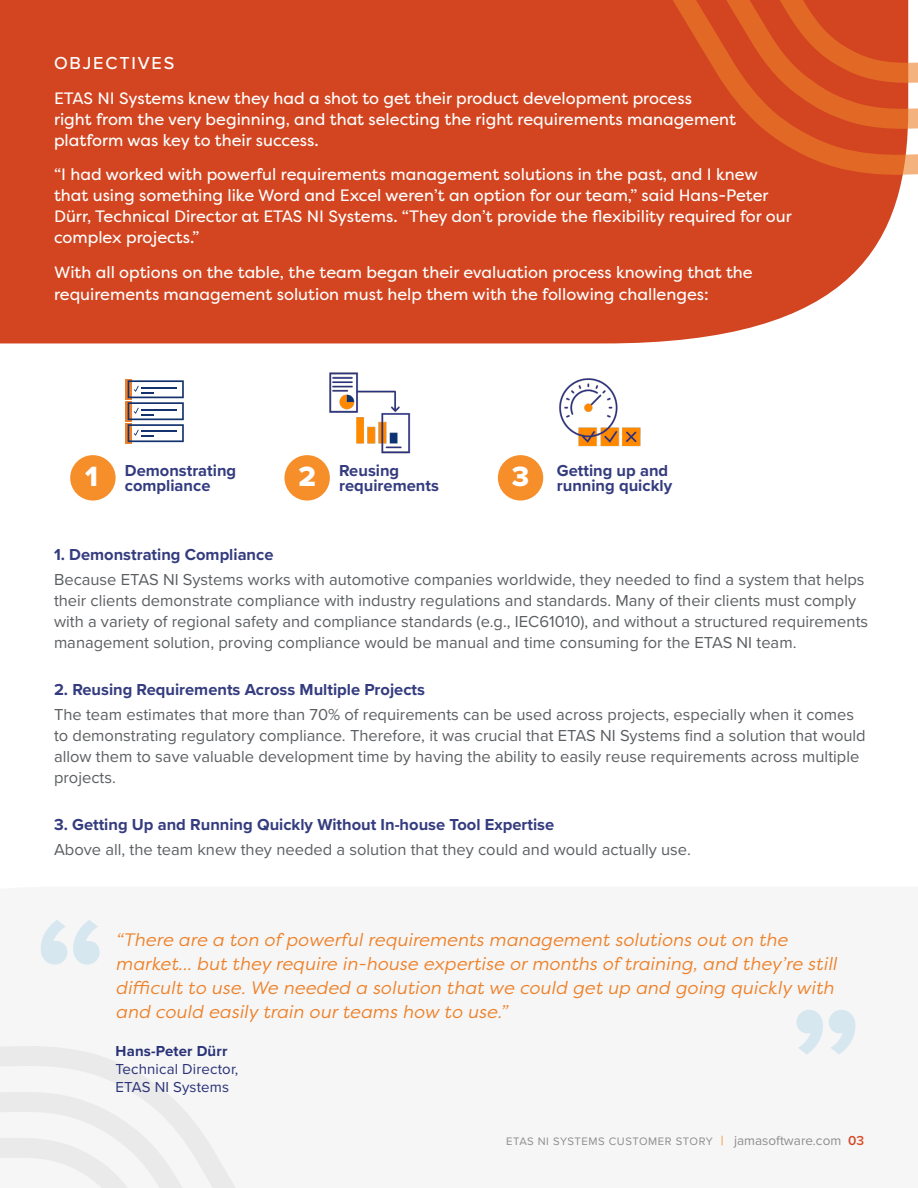
<style>
.page{position:relative;width:918px;height:1188px;background:#fff}
.page>*{position:absolute;margin:0;border:0;box-sizing:border-box;transform-origin:0 0}
.t1{font:28.8px "Proxima Nova Extrabld";color:#fff}
.t2{font:italic 18px/24px "Filson Pro";letter-spacing:.01em;color:#ee8129}
.t3{font:500 18px "Proxima Nova";letter-spacing:.1em;color:#fff}
.Bullets_Summary_Page{font:16.5px/21px "Proxima Nova";color:#5c5f62}
.t4{font:16.5px/21px "Filson Pro";color:#fff}
.list_text{font:700 16.5px/15px "Proxima Nova";color:#343c7f}
.t5{font:15px/18px "Proxima Nova";letter-spacing:.01em;color:#293278}
.t6{font:11.25px "Proxima Nova";letter-spacing:.05em;color:#8e8d8f}
.s1{font-weight:700}
.s2{font-size:13.5px;color:#f68c2a}
.s3{font-size:13.5px}
.s4{font-weight:600;font-size:13.5px;color:#d24728}
.s5{font-weight:600;font-size:13.5px;color:#d8502a}
</style>
<div class="page">
<svg style="left:0;top:1046px;width:166px;height:46px;fill:#f6f6f6"></svg>
<svg style="left:0;top:1092px;width:236px;height:96px"></svg>
<div style="left:0;top:0;width:903px;height:343px;background:#d24520"></div>
<img style="left:329px;top:372px;width:82px;height:82px">
<img style="left:559px;top:378px;width:82px;height:69px">
<svg style="left:41px;top:920px;width:59px;height:45px"></svg>
<div style="left:70px;top:455px;width:46px;height:46px;background:#f68e2a;border-radius:50%"></div>
<div style="left:284px;top:455px;width:46px;height:46px;background:#f68e2a;border-radius:50%"></div>
<div style="left:498px;top:455px;width:45px;height:46px;background:#f68e2a;border-radius:50%"></div>
<svg style="left:620px;top:0;width:298px;height:175px;background:#d54d25"></svg>
<svg style="left:673px;top:0;width:245px;height:129px;background:#d85526"></svg>
<svg style="left:796px;top:1010px;width:59px;height:45px"></svg>
<svg style="left:125px;top:423px;width:7px;height:20px"></svg>
<svg style="left:125px;top:401px;width:3px;height:20px"></svg>
<svg style="left:125px;top:379px;width:7px;height:20px"></svg>
<svg style="left:128px;top:380px;width:56px;height:62px"></svg>
<p class="t3" style="left:54px;top:50px;width:122px">OBJECTIVES</p>
<h1 class="t4" style="left:54px;top:87px;width:683px">ETAS NI Systems knew they had a shot to get their product development process<br>right from the very beginning, and that selecting the right requirements management platform was key to their success.</h1>
<h1 class="t4" style="left:54px;top:164px;width:739px">“I had worked with powerful requirements management solutions in the past, and I knew that using something like Word and Excel weren’t an option for our team,” said Hans-Peter Dürr, Technical Director at ETAS NI Systems. “They don’t provide the flexibility required for our complex projects.”</h1>
<h1 class="t4" style="left:54px;top:261px;width:700px;line-height:22.5px">With all options on the table, the team began their evaluation process knowing that the requirements management solution must help them with the following challenges:</h1>
<p class="list_text" style="left:125px;top:463px;width:113px">Demonstrating compliance</p>
<p class="list_text" style="left:339px;top:463px;width:101px">Reusing requirements</p>
<p class="list_text" style="left:557px;top:463px;width:117px">Getting up and running quickly</p>
<h1 class="t1" style="left:85px;top:455px;width:14px">1</h1>
<h1 class="t1" style="left:298px;top:455px;width:19px">2</h1>
<h1 class="t1" style="left:512px;top:455px;width:19px">3</h1>
<p class="list_text" style="left:54px;top:547px;width:221px">1. Demonstrating Compliance</p>
<p class="Bullets_Summary_Page" style="left:54px;top:569px;width:816px">Because ETAS NI Systems works with automotive companies worldwide, they needed to find a system that helps their clients demonstrate compliance with industry regulations and standards. Many of their clients must comply with a variety of regional safety and compliance standards (e.g., IEC61010), and without a structured requirements management solution, proving compliance would be manual and time consuming for the ETAS NI team.</p>
<p class="list_text" style="left:54px;top:682px;width:373px">2. Reusing Requirements Across Multiple Projects</p>
<p class="Bullets_Summary_Page" style="left:54px;top:704px;width:813px">The team estimates that more than 70% of requirements can be used across projects, especially when it comes to demonstrating regulatory compliance. Therefore, it was crucial that ETAS NI Systems find a solution that would allow them to save valuable development time by having the ability to easily reuse requirements across multiple projects.</p>
<p class="list_text" style="left:54px;top:817px;width:502px">3. Getting Up and Running Quickly Without In-house Tool Expertise</p>
<p class="Bullets_Summary_Page" style="left:54px;top:839px;width:638px">Above all, the team knew they needed a solution that they could and would actually use.</p>
<p class="t2" style="left:116px;top:927px;width:723px">“There are a ton of powerful requirements management solutions out on the market... but they require in-house expertise or months of training, and they’re still difficult to use. We needed a solution that we could get up and going quickly with and could easily train our teams how to use.”</p>
<p class="t5" style="left:116px;top:1042px;width:124px"><span class="s1">Hans-Peter Dürr<br></span>Technical Director,<br>ETAS NI Systems</p>
<p class="t6" style="left:506px;top:1133px;width:360px">ETAS NI SYSTEMS CUSTOMER STORY <span class="s2">|</span> <span class="s3">jamasoftware.com</span> <span class="s4">0</span><span class="s5">3</span></p>
</div>
